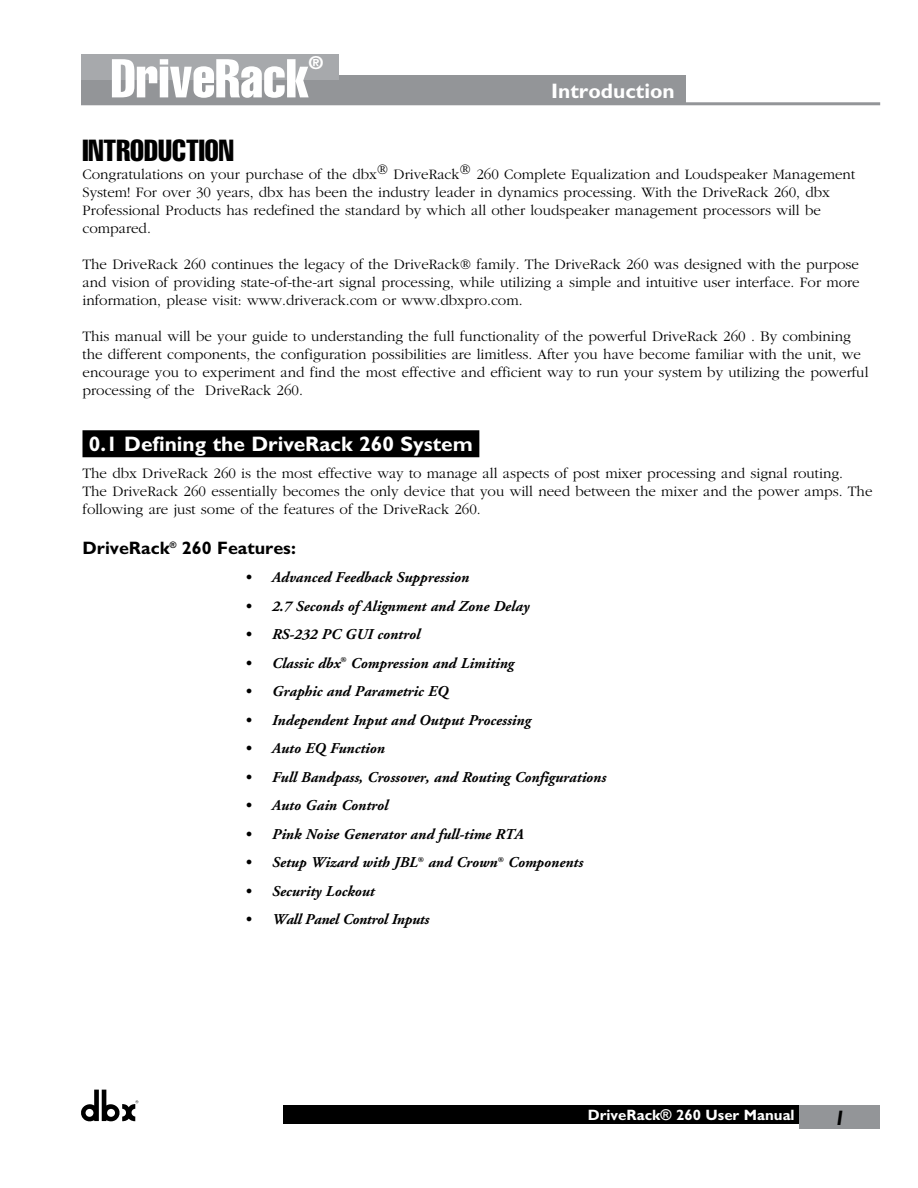
<style>
.page{position:relative;width:918px;height:1188px;background:#fff}
.page>*{position:absolute;margin:0;border:0;box-sizing:border-box;transform-origin:0 0}
.t1{font:extra-condensed 53.7px "Helvetica";color:#fff}
.t2{font:extra-condensed 30px "Helvetica";color:#000}
.t3{font:700 21px "Gill Sans";color:#fff}
.t4{font:italic 700 21px "Gill Sans";color:#000}
.t5{font:700 18px "Gill Sans";color:#000}
.t6{font:extra-condensed 18px "Helvetica";color:#fff}
.t7{font:300 15px/18px "Garamond";color:#000}
.t8{font:italic 700 15px "Adobe Garamond";color:#000}
.t9{font:700 15px "Gill Sans";color:#fff}
.t10{font:italic 700 15px "Adobe Garamond";letter-spacing:-.02em;color:#000}
</style>
<div class="page">
<div style="left:81px;top:75px;width:605px;height:28px;background:#939598"></div>
<div style="left:81px;top:54px;width:257px;height:25px;background:#a7a9ac"></div>
<hr style="left:81px;top:102px;width:799px;height:3px;background:#939598">
<div style="left:284px;top:1105px;width:532px;height:19px;background:#000"></div>
<svg style="left:81px;top:1090px;width:57px;height:32px"></svg>
<div style="left:799px;top:1105px;width:81px;height:24px;background:#939598"></div>
<div style="left:82px;top:430px;width:397px;height:27px;background:#000"></div>
<h1 class="t1" style="left:111px;top:44px;width:200px">DriveRack</h1>
<p class="t6" style="left:309px;top:51px;width:16px">®</p>
<h3 class="t3" style="left:551px;top:78px;width:125px">Introduction</h3>
<h2 class="t2" style="left:82px;top:131px;width:153px">INTRODUCTION</h2>
<p class="t7" style="left:82px;top:165px;width:774px">Congratulations on your purchase of the dbx® DriveRack® 260 Complete Equalization and Loudspeaker Management System! For over 30 years, dbx has been the industry leader in dynamics processing. With the DriveRack 260, dbx Professional Products has redefined the standard by which all other loudspeaker management processors will be compared.</p>
<p class="t7" style="left:83px;top:255px;width:779px;text-align:justify">The DriveRack 260 continues the legacy of the DriveRack® family. The DriveRack 260 was designed with the purpose and vision of providing state-of-the-art signal processing, while utilizing a simple and intuitive user interface. For more information, please visit: www.driverack.com or www.dbxpro.com.</p>
<p class="t7" style="left:83px;top:327px;width:788px">This manual will be your guide to understanding the full functionality of the powerful DriveRack 260 . By combining the different components, the configuration possibilities are limitless. After you have become familiar with the unit, we encourage you to experiment and find the most effective and efficient way to run your system by utilizing the powerful processing of the DriveRack 260.</p>
<h3 class="t3" style="left:89px;top:432px;width:386px">0.1 Defining the DriveRack 260 System</h3>
<p class="t7" style="left:82px;top:465px;width:792px">The dbx DriveRack 260 is the most effective way to manage all aspects of post mixer processing and signal routing.<br>The DriveRack 260 essentially becomes the only device that you will need between the mixer and the power amps. The following are just some of the features of the DriveRack 260.</p>
<p class="t5" style="left:82px;top:537px;width:215px">DriveRack<sup>®</sup> 260 Features:</p>
<p class="t8" style="left:244px;top:569px;width:226px">• Advanced Feedback Suppression</p>
<p class="t8" style="left:244px;top:598px;width:286px">• 2.7 Seconds of Alignment and Zone Delay</p>
<p class="t8" style="left:244px;top:626px;width:177px">• RS-232 PC GUI control</p>
<p class="t8" style="left:244px;top:655px;width:271px">• Classic dbx<sup>®</sup> Compression and Limiting</p>
<p class="t8" style="left:244px;top:683px;width:205px">• Graphic and Parametric EQ</p>
<p class="t8" style="left:244px;top:712px;width:287px">• Independent Input and Output Processing</p>
<p class="t8" style="left:244px;top:740px;width:141px">• Auto EQ Function</p>
<p class="t8" style="left:244px;top:769px;width:363px">• Full Bandpass, Crossover, and Routing Configurations</p>
<p class="t8" style="left:244px;top:797px;width:145px">• Auto Gain Control</p>
<p class="t8" style="left:244px;top:826px;width:280px">• Pink Noise Generator and full-time RTA</p>
<p class="t8" style="left:244px;top:854px;width:340px">• Setup Wizard with JBL<sup>®</sup> and Crown<sup>®</sup> Components</p>
<p class="t8" style="left:244px;top:883px;width:131px">• Security Lockout</p>
<p class="t10" style="left:244px;top:911px;width:186px">• Wall Panel Control Inputs</p>
<p class="t9" style="left:588px;top:1106px;width:208px">DriveRack® 260 User Manual</p>
<h3 class="t4" style="left:834px;top:1105px;width:13px">1</h3>
</div>
